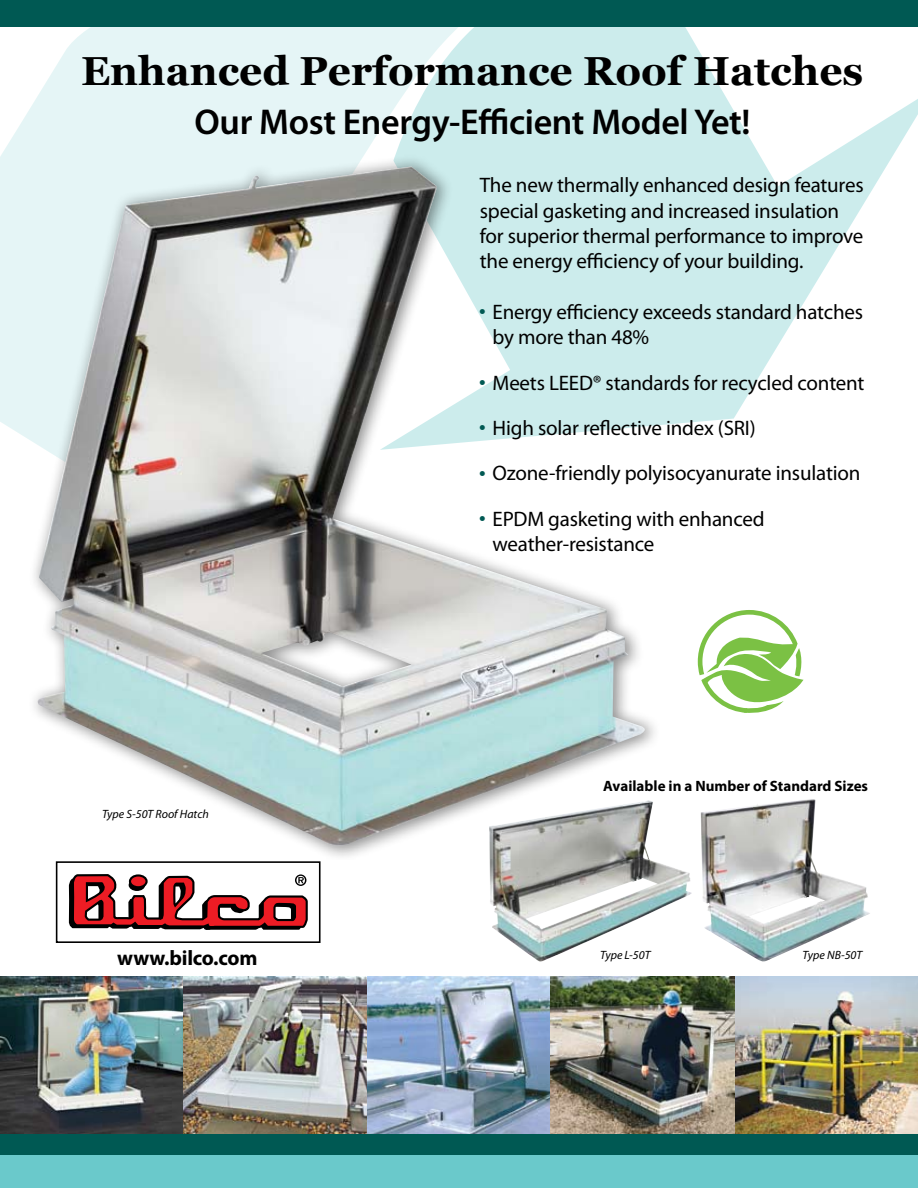
<style>
.page{position:relative;width:918px;height:1188px;background:#fff}
.page>*{position:absolute;margin:0;border:0;box-sizing:border-box;transform-origin:0 0}
.t1{font:700 40.5px "Georgia";color:#000}
.t2{font:600 36px "Myriad Pro";letter-spacing:-.01em;color:#000}
.t3{font:21px/25.2px "Myriad Pro";letter-spacing:-.01em;color:#000}
.t4{font:700 21px "Myriad Pro";letter-spacing:-.01em;color:#000}
.t5{font:700 15px "Myriad Pro";color:#000}
.t6{font:italic 12px "Myriad Pro";color:#000}
.s1{font-weight:600;color:#005953}
</style>
<div class="page">
<svg style="left:0;top:27px;width:380px;height:410px;background:#e7f6f6"></svg>
<svg style="left:380px;top:27px;width:538px;height:398px;fill:#ccecec"></svg>
<img style="left:489px;top:860px;width:203px;height:102px">
<div style="left:56px;top:861px;width:265px;height:82px;background:#fff;border:2px solid #000"></div>
<svg style="left:69px;top:861px;width:240px;height:82px"></svg>
<img style="left:701px;top:799px;width:169px;height:162px">
<div style="left:25px;top:152px;width:634px;height:708px;background:#000;opacity:.44"></div>
<img style="left:35px;top:166px;width:611px;height:683px">
<div style="left:0;top:1134px;width:918px;height:54px;background:#6ac9cb"></div>
<img style="left:0;top:976px;width:918px;height:158px">
<div style="left:0;top:0;width:918px;height:27px;background:#005953"></div>
<div style="left:0;top:1134px;width:918px;height:21px;background:#005953"></div>
<svg style="left:697px;top:610px;width:107px;height:103px"></svg>
<h1 class="t1" style="left:81px;top:48px;width:784px">Enhanced Performance Roof Hatches</h1>
<h2 class="t2" style="left:194px;top:102px;width:558px">Our Most Energy-Efficient Model Yet!</h2>
<p class="t3" style="left:480px;top:173px;width:385px">The new thermally enhanced design features special gasketing and increased insulation for superior thermal performance to improve the energy efficiency of your building.</p>
<p class="t3" style="left:493px;top:300px;width:372px;text-indent:-14px"><span class="s1">•</span> Energy efficiency exceeds standard hatches by more than 48%</p>
<p class="t3" style="left:479px;top:370px;width:387px"><span class="s1">•</span> Meets LEED® standards for recycled content</p>
<p class="t3" style="left:479px;top:416px;width:278px"><span class="s1">•</span> High solar reflective index (SRI)</p>
<p class="t3" style="left:479px;top:461px;width:383px"><span class="s1">•</span> Ozone-friendly polyisocyanurate insulation</p>
<p class="t3" style="left:493px;top:507px;width:274px;text-indent:-14px"><span class="s1">•</span> EPDM gasketing with enhanced weather-resistance</p>
<p class="t6" style="left:102px;top:807px;width:108px">Type S-50T Roof Hatch</p>
<p class="t4" style="left:117px;top:946px;width:142px">www.bilco.com</p>
<p class="t5" style="left:603px;top:777px;width:266px">Available in a Number of Standard Sizes</p>
<p class="t6" style="left:600px;top:949px;width:52px">Type L-50T</p>
<p class="t6" style="left:803px;top:949px;width:61px">Type NB-50T</p>
</div>
